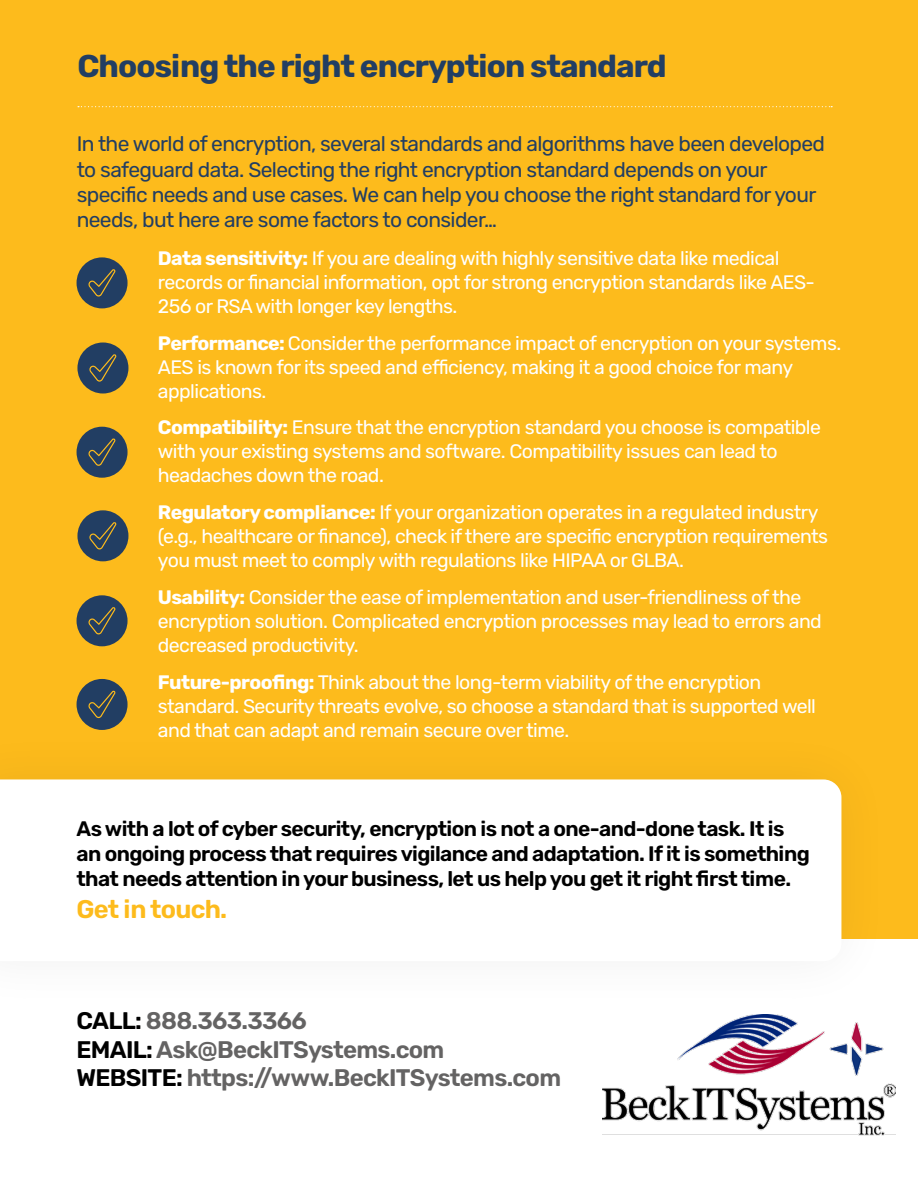
<style>
.page{position:relative;width:918px;height:1188px;background:#fff}
.page>*{position:absolute;margin:0;border:0;box-sizing:border-box;transform-origin:0 0}
.t1{font:700 31.5px "Rubik";letter-spacing:-.03em;color:#223e63}
.t2{font:600 25.5px "Rubik";letter-spacing:-.03em;color:#fdbb1c}
.Body_Text{font:600 24px "Rubik";letter-spacing:-.03em;color:#646363}
.t3{font:21px/25.2px "Rubik";letter-spacing:-.03em;color:#223e63}
.t4{font:600 21px/25.2px "Rubik";letter-spacing:-.03em;color:#000}
.t5{font:19.5px/24px "Rubik";letter-spacing:-.03em;color:#fff}
.s1{font-weight:700}
.s2{color:#000}
</style>
<div class="page">
<div style="left:0;top:0;width:918px;height:939px;background:#fdbb1c"></div>
<div style="left:0;top:727px;width:894px;height:286px;background:#000;opacity:.07"></div>
<div style="left:0;top:779px;width:841px;height:182px;background:#fff"></div>
<svg style="left:78px;top:106px;width:754px;height:1px"></svg>
<div style="left:77px;top:257px;width:51px;height:51px;background:#223e63;border-radius:50%"></div>
<svg style="left:88px;top:269px;width:28px;height:28px"></svg>
<div style="left:77px;top:343px;width:51px;height:51px;background:#223e63;border-radius:50%"></div>
<svg style="left:89px;top:354px;width:28px;height:28px"></svg>
<div style="left:77px;top:427px;width:51px;height:51px;background:#223e63;border-radius:50%"></div>
<svg style="left:88px;top:438px;width:28px;height:28px"></svg>
<div style="left:77px;top:510px;width:51px;height:51px;background:#223e63;border-radius:50%"></div>
<svg style="left:89px;top:522px;width:28px;height:27px"></svg>
<div style="left:77px;top:595px;width:51px;height:51px;background:#223e63;border-radius:50%"></div>
<svg style="left:88px;top:607px;width:28px;height:27px"></svg>
<div style="left:77px;top:679px;width:51px;height:51px;background:#223e63;border-radius:50%"></div>
<svg style="left:88px;top:690px;width:28px;height:28px"></svg>
<img style="left:603px;top:1015px;width:293px;height:120px">
<p class="t1" style="left:77px;top:49px;width:591px">Choosing the right encryption standard</p>
<p class="t3" style="left:77px;top:132px;width:750px">In the world of encryption, several standards and algorithms have been developed to safeguard data. Selecting the right encryption standard depends on your specific needs and use cases. We can help you choose the right standard for your needs, but here are some factors to consider…</p>
<p class="t5" style="left:158px;top:247px;width:658px"><span class="s1">Data sensitivity:</span> If you are dealing with highly sensitive data like medical records or financial information, opt for strong encryption standards like AES-<br>256 or RSA with longer key lengths.</p>
<p class="t5" style="left:158px;top:331px;width:685px"><span class="s1">Performance:</span> Consider the performance impact of encryption on your systems.<br>AES is known for its speed and efficiency, making it a good choice for many applications.</p>
<p class="t5" style="left:158px;top:416px;width:665px"><span class="s1">Compatibility:</span> Ensure that the encryption standard you choose is compatible with your existing systems and software. Compatibility issues can lead to headaches down the road.</p>
<p class="t5" style="left:158px;top:501px;width:672px"><span class="s1">Regulatory compliance:</span> If your organization operates in a regulated industry (e.g., healthcare or finance), check if there are specific encryption requirements you must meet to comply with regulations like HIPAA or GLBA.</p>
<p class="t5" style="left:158px;top:586px;width:665px"><span class="s1">Usability:</span> Consider the ease of implementation and user-friendliness of the encryption solution. Complicated encryption processes may lead to errors and decreased productivity.</p>
<p class="t5" style="left:158px;top:670px;width:660px"><span class="s1">Future-proofing:</span> Think about the long-term viability of the encryption standard. Security threats evolve, so choose a standard that is supported well and that can adapt and remain secure over time.</p>
<p class="t4" style="left:77px;top:817px;width:735px">As with a lot of cyber security, encryption is not a one-and-done task. It is an ongoing process that requires vigilance and adaptation. If it is something that needs attention in your business, let us help you get it right first time.</p>
<p class="t2" style="left:77px;top:895px;width:152px">Get in touch.</p>
<p class="Body_Text" style="left:77px;top:1007px;width:232px"><span class="s2">CALL:</span> 888.363.3366</p>
<p class="Body_Text" style="left:77px;top:1036px;width:369px"><span class="s2">EMAIL:</span> Ask@BeckITSystems.com</p>
<p class="Body_Text" style="left:77px;top:1065px;width:486px"><span class="s2">WEBSITE:</span> https://www.BeckITSystems.com</p>
</div>
